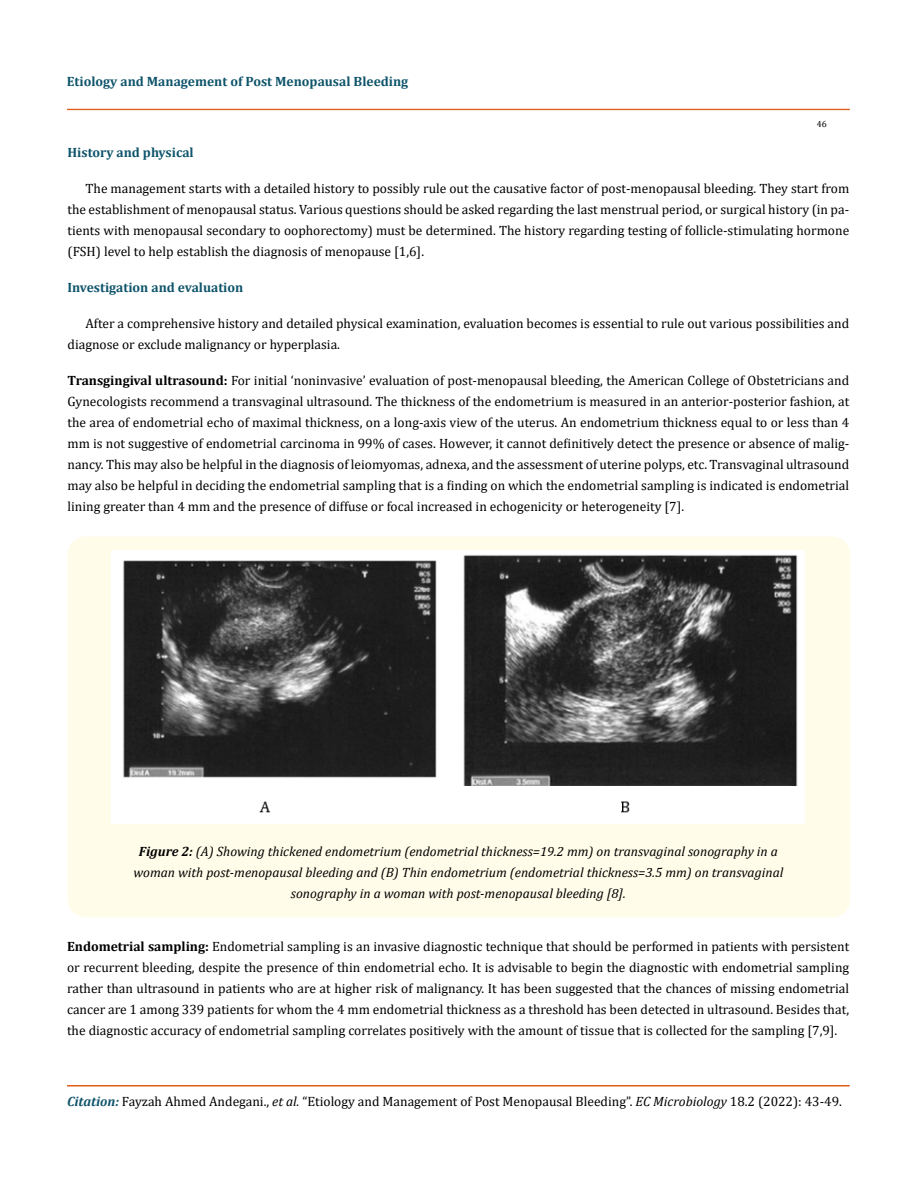
<style>
.page{position:relative;width:917px;height:1190px;background:#fff}
.page>*{position:absolute;margin:0;border:0;box-sizing:border-box;transform-origin:0 0}
.t1{font:13.5px/21px "Cambria";color:#000;text-align:justify}
.t2{font:italic 13.5px/21px "Cambria";color:#000;text-align:center}
.t3{font:700 13.5px "Cambria";color:#0e546a}
.t4{font:9px "Cambria";color:#000}
.s1{font-weight:700}
.s2{font-weight:700;font-style:italic;color:#0e546a}
.s3{font-style:italic}
</style>
<div class="page">
<div style="left:67px;top:109px;width:782px;height:1px;border:1px solid #e05d1a"></div>
<div style="left:67px;top:1085px;width:782px;height:1px;border:1px solid #e05d1a"></div>
<div style="left:68px;top:536px;width:782px;height:381px;background:#fffde9;border-radius:18px"></div>
<img style="left:112px;top:550px;width:692px;height:273px">
<p class="t3" style="left:67px;top:72px;width:343px">Etiology and Management of Post Menopausal Bleeding</p>
<p class="t4" style="left:816px;top:118px;width:11px">46</p>
<p class="t3" style="left:68px;top:143px;width:128px">History and physical</p>
<p class="t1" style="left:68px;top:178px;width:783px;text-indent:18px">The management starts with a detailed history to possibly rule out the causative factor of post-menopausal bleeding. They start from the establishment of menopausal status. Various questions should be asked regarding the last menstrual period, or surgical history (in pa&shy;tients with menopausal secondary to oophorectomy) must be determined. The history regarding testing of follicle-stimulating hormone (FSH) level to help establish the diagnosis of menopause [1,6].</p>
<p class="t3" style="left:68px;top:278px;width:177px">Investigation and evaluation</p>
<p class="t1" style="left:68px;top:313px;width:783px;text-indent:18px">After a comprehensive history and detailed physical examination, evaluation becomes is essential to rule out various possibilities and diagnose or exclude malignancy or hyperplasia.</p>
<p class="t1" style="left:68px;top:370px;width:783px"><span class="s1">Transgingival ultrasound:</span> For initial ‘noninvasive’ evaluation of post-menopausal bleeding, the American College of Obstetricians and Gynecologists recommend a transvaginal ultrasound. The thickness of the endometrium is measured in an anterior-posterior fashion, at the area of endometrial echo of maximal thickness, on a long-axis view of the uterus. An endometrium thickness equal to or less than 4 mm is not suggestive of endometrial carcinoma in 99% of cases. However, it cannot definitively detect the presence or absence of malig&shy;nancy. This may also be helpful in the diagnosis of leiomyomas, adnexa, and the assessment of uterine polyps, etc. Transvaginal ultrasound may also be helpful in deciding the endometrial sampling that is a finding on which the endometrial sampling is indicated is endometrial lining greater than 4 mm and the presence of diffuse or focal increased in echogenicity or heterogeneity [7].</p>
<p class="t2" style="left:133px;top:840px;width:651px"><span class="s1">Figure 2:</span> (A) Showing thickened endometrium (endometrial thickness=19.2 mm) on transvaginal sonography in a woman with post-menopausal bleeding and (B) Thin endometrium (endometrial thickness=3.5 mm) on transvaginal sonography in a woman with post-menopausal bleeding [8].</p>
<p class="t1" style="left:67px;top:936px;width:783px"><span class="s1">Endometrial sampling:</span> Endometrial sampling is an invasive diagnostic technique that should be performed in patients with persistent or recurrent bleeding, despite the presence of thin endometrial echo. It is advisable to begin the diagnostic with endometrial sampling rather than ultrasound in patients who are at higher risk of malignancy. It has been suggested that the chances of missing endometrial cancer are 1 among 339 patients for whom the 4 mm endometrial thickness as a threshold has been detected in ultrasound. Besides that, the diagnostic accuracy of endometrial sampling correlates positively with the amount of tissue that is collected for the sampling [7,9].</p>
<p class="t1" style="left:67px;top:1090px;width:776px"><span class="s2">Citation:</span> Fayzah Ahmed Andegani., <span class="s3">et al.</span> “Etiology and Management of Post Menopausal Bleeding”. <span class="s3">EC Microbiology</span> 18.2 (2022): 43-49.</p>
</div>
